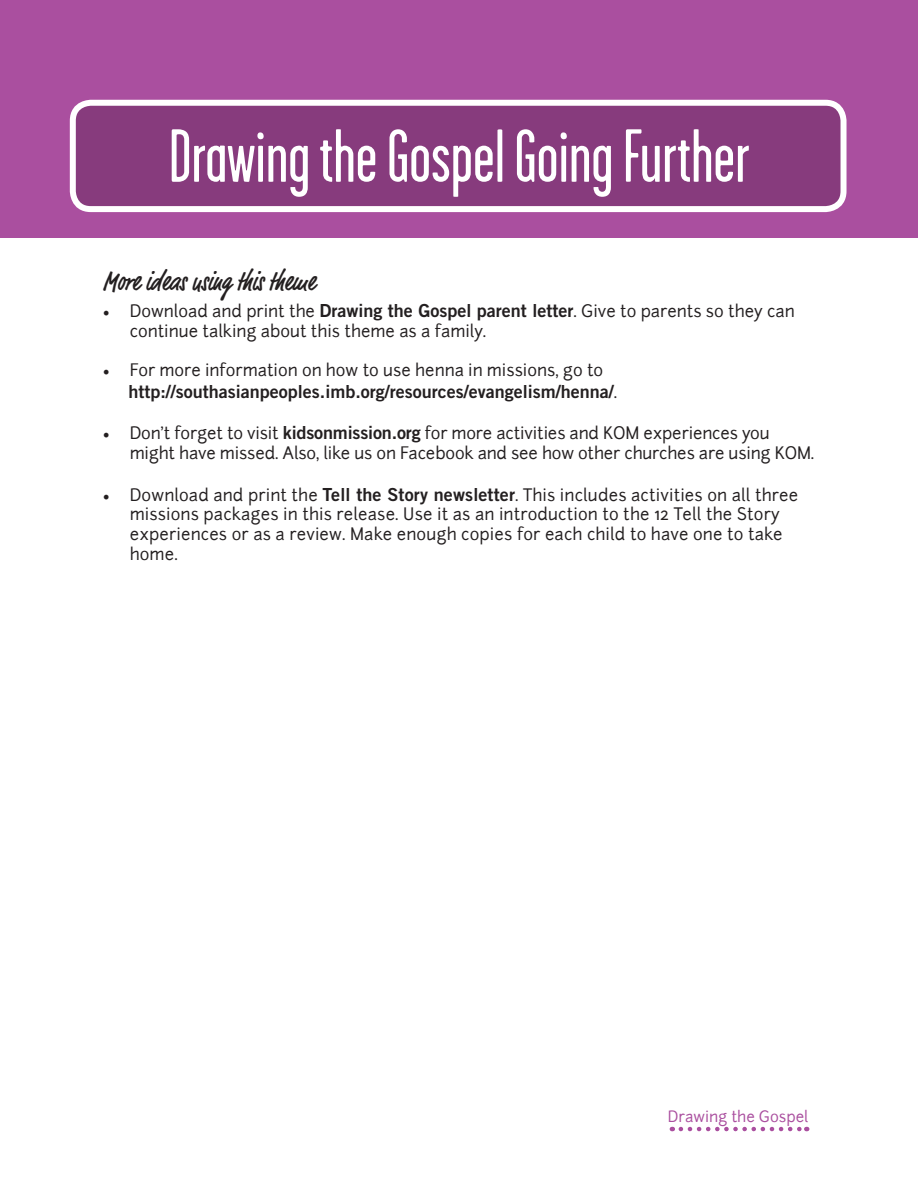
<style>
.page{position:relative;width:918px;height:1188px;background:#fff}
.page>*{position:absolute;margin:0;border:0;box-sizing:border-box;transform-origin:0 0}
.t1{font:75px "Garage Gothic";color:#fff}
.t2{font:500 condensed 27px "Market";color:#231f20}
.t3{font:18px "Trade Gothic LT Std Bd 2";color:#231f20}
.t4{font:16.5px/19.8px "Junction";color:#231f20}
.t5{font:15px "Junction";color:#aa4f9f}
.s1{font-family:"Minion Pro";font-size:18px}
.s2{font-family:"Trade Gothic LT Std Bd 2";font-size:18px}
.s3{font-family:"Junction";font-size:16.5px}
</style>
<div class="page">
<div style="left:0;top:0;width:918px;height:238px;background:#aa4f9f"></div>
<div style="left:73px;top:103px;width:771px;height:106px;background:#873b7d;border-radius:18px"></div>
<div style="left:70px;top:100px;width:777px;height:112px;border:6px solid #fff;border-radius:18px"></div>
<svg style="left:681px;top:1127px;width:126px;height:4px"></svg>
<h1 class="t1" style="left:169px;top:117px;width:582px">Drawing the Gospel Going Further</h1>
<h2 class="t2" style="left:103px;top:265px;width:214px">More ideas using this theme</h2>
<p class="t4" style="left:130px;top:301px;width:666px;text-indent:-27px"><span class="s1">•</span> Download and print the <span class="s2">Drawing the Gospel parent letter</span>. Give to parents so they can continue talking about this theme as a family.</p>
<p class="t4" style="left:103px;top:361px;width:502px"><span class="s1">•</span> For more information on how to use henna in missions, go to</p>
<p class="t3" style="left:128px;top:380px;width:490px">http://southasianpeoples.imb.org/resources/evangelism/henna/<span class="s3">.</span></p>
<p class="t4" style="left:130px;top:424px;width:686px;text-indent:-27px"><span class="s1">•</span> Don’t forget to visit <span class="s2">kidsonmission.org</span> for more activities and KOM experiences you might have missed. Also, like us on Facebook and see how other churches are using KOM.</p>
<p class="t4" style="left:130px;top:485px;width:670px;text-indent:-27px"><span class="s1">•</span> Download and print the <span class="s2">Tell the Story newsletter</span>. This includes activities on all three missions packages in this release. Use it as an introduction to the 12 Tell the Story experiences or as a review. Make enough copies for each child to have one to take home.</p>
<p class="t5" style="left:668px;top:1107px;width:142px">Drawing the Gospel</p>
</div>
